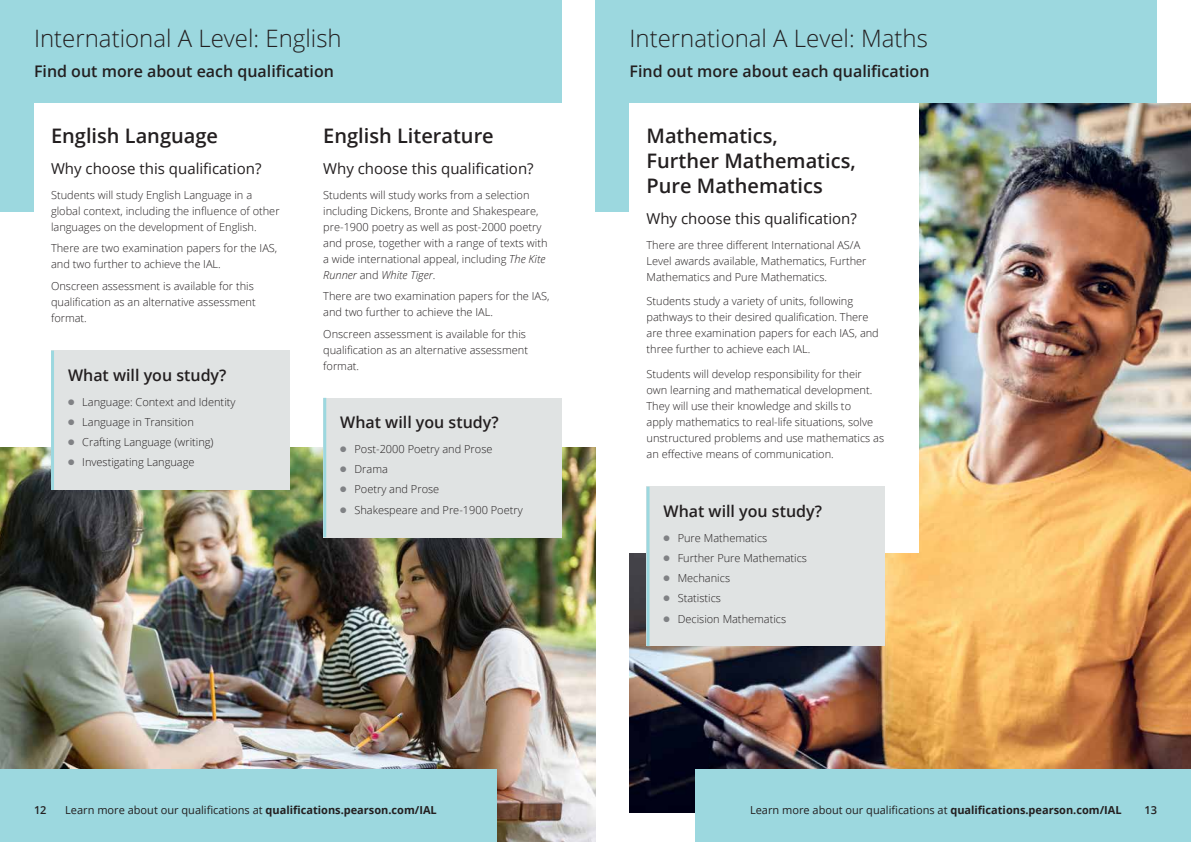
<style>
.page{position:relative;width:1191px;height:842px;background:#fff}
.page>*{position:absolute;margin:0;border:0;box-sizing:border-box;transform-origin:0 0}
.t1{font:300 24px "Open Sans";color:#231f20}
.t2{font:600 20px/25px "Open Sans";color:#231f20}
.t3{font:600 16px "Open Sans";color:#231f20}
.t4{font:15px "Open Sans";color:#231f20}
.t5{font:300 11px/16px "Open Sans";color:#231f20}
.t6{font:11px "Open Sans";color:#231f20}
.t7{font:600 11px "Open Sans";color:#231f20}
.s1{color:#808285}
.s2{font-style:italic}
.s3{font-weight:700}
</style>
<div class="page">
<div style="left:0;top:0;width:561px;height:211px;background:#9cd8df"></div>
<div style="left:595px;top:0;width:562px;height:211px;background:#9cd8df"></div>
<div style="left:34px;top:103px;width:530px;height:628px;background:#fff"></div>
<img style="left:0;top:448px;width:595px;height:394px">
<div style="left:51px;top:351px;width:238px;height:139px;background:#e0e3e3"></div>
<hr style="left:51px;top:351px;width:3px;height:139px;background:#9cd8df">
<div style="left:323px;top:398px;width:238px;height:139px;background:#e0e3e3"></div>
<hr style="left:323px;top:398px;width:3px;height:139px;background:#9cd8df">
<div style="left:0;top:770px;width:496px;height:72px;background:#9cd8df"></div>
<img style="left:629px;top:103px;width:562px;height:709px">
<div style="left:629px;top:103px;width:289px;height:450px;background:#fff"></div>
<div style="left:646px;top:487px;width:238px;height:159px;background:#e0e3e3"></div>
<hr style="left:646px;top:487px;width:3px;height:159px;background:#9cd8df">
<div style="left:694px;top:770px;width:437px;height:72px;background:#9cd8df"></div>
<div style="left:1091px;top:770px;width:100px;height:72px;background:#9cd8df"></div>
<h1 class="t1" style="left:34px;top:22px;width:309px">International A Level: English</h1>
<h3 class="t3" style="left:34px;top:60px;width:301px">Find out more about each qualification</h3>
<h2 class="t2" style="left:51px;top:123px;width:168px">English Language</h2>
<h3 class="t4" style="left:51px;top:158px;width:212px">Why choose this qualification?</h3>
<p class="t5" style="left:51px;top:186px;width:230px">Students will study English Language in a global context, including the influence of other languages on the development of English.</p>
<p class="t5" style="left:51px;top:240px;width:228px">There are two examination papers for the IAS, and two further to achieve the IAL.</p>
<p class="t5" style="left:51px;top:278px;width:206px">Onscreen assessment is available for this qualification as an alternative assessment format.</p>
<h3 class="t3" style="left:68px;top:364px;width:160px">What will you study?</h3>
<p class="t5" style="left:68px;top:393px;width:169px"><span class="s1">●</span> Language: Context and Identity</p>
<p class="t5" style="left:68px;top:413px;width:127px"><span class="s1">●</span> Language in Transition</p>
<p class="t5" style="left:68px;top:434px;width:147px"><span class="s1">●</span> Crafting Language (writing)</p>
<p class="t5" style="left:68px;top:454px;width:128px"><span class="s1">●</span> Investigating Language</p>
<h2 class="t2" style="left:323px;top:123px;width:172px">English Literature</h2>
<h3 class="t4" style="left:323px;top:158px;width:212px">Why choose this qualification?</h3>
<p class="t5" style="left:323px;top:186px;width:226px">Students will study works from a selection including Dickens, Bronte and Shakespeare, pre-1900 poetry as well as post-2000 poetry and prose, together with a range of texts with a wide international appeal, including <span class="s2">The Kite Runner</span> and <span class="s2">White Tiger</span>.</p>
<p class="t5" style="left:323px;top:288px;width:228px">There are two examination papers for the IAS, and two further to achieve the IAL.</p>
<p class="t5" style="left:323px;top:326px;width:206px">Onscreen assessment is available for this qualification as an alternative assessment format.</p>
<h3 class="t3" style="left:340px;top:411px;width:160px">What will you study?</h3>
<p class="t5" style="left:340px;top:440px;width:154px"><span class="s1">●</span> Post-2000 Poetry and Prose</p>
<p class="t5" style="left:340px;top:461px;width:49px"><span class="s1">●</span> Drama</p>
<p class="t5" style="left:340px;top:481px;width:101px"><span class="s1">●</span> Poetry and Prose</p>
<p class="t5" style="left:340px;top:501px;width:184px"><span class="s1">●</span> Shakespeare and Pre-1900 Poetry</p>
<p class="t7" style="left:34px;top:802px;width:14px">12</p>
<p class="t6" style="left:65px;top:802px;width:373px">Learn more about our qualifications at <span class="s3">qualifications.pearson.com/IAL</span></p>
<h1 class="t1" style="left:629px;top:22px;width:300px">International A Level: Maths</h1>
<h3 class="t3" style="left:629px;top:60px;width:301px">Find out more about each qualification</h3>
<h2 class="t2" style="left:646px;top:123px;width:211px">Mathematics,<br>Further Mathematics,<br>Pure Mathematics</h2>
<h3 class="t4" style="left:646px;top:208px;width:212px">Why choose this qualification?</h3>
<p class="t5" style="left:646px;top:236px;width:221px">There are three different International AS/A<br>Level awards available, Mathematics, Further<br>Mathematics and Pure Mathematics.</p>
<p class="t5" style="left:646px;top:293px;width:234px">Students study a variety of units, following pathways to their desired qualification. There are three examination papers for each IAS, and three further to achieve each IAL.</p>
<p class="t5" style="left:646px;top:365px;width:239px">Students will develop responsibility for their own learning and mathematical development.<br>They will use their knowledge and skills to<br>apply mathematics to real-life situations, solve unstructured problems and use mathematics as an effective means of communication.</p>
<h3 class="t3" style="left:663px;top:500px;width:160px">What will you study?</h3>
<p class="t5" style="left:663px;top:529px;width:105px"><span class="s1">●</span> Pure Mathematics</p>
<p class="t5" style="left:663px;top:550px;width:145px"><span class="s1">●</span> Further Pure Mathematics</p>
<p class="t5" style="left:663px;top:570px;width:68px"><span class="s1">●</span> Mechanics</p>
<p class="t5" style="left:663px;top:590px;width:59px"><span class="s1">●</span> Statistics</p>
<p class="t5" style="left:663px;top:610px;width:124px"><span class="s1">●</span> Decision Mathematics</p>
<p class="t6" style="left:750px;top:802px;width:373px">Learn more about our qualifications at <span class="s3">qualifications.pearson.com/IAL</span></p>
<p class="t7" style="left:1144px;top:802px;width:14px">13</p>
</div>
